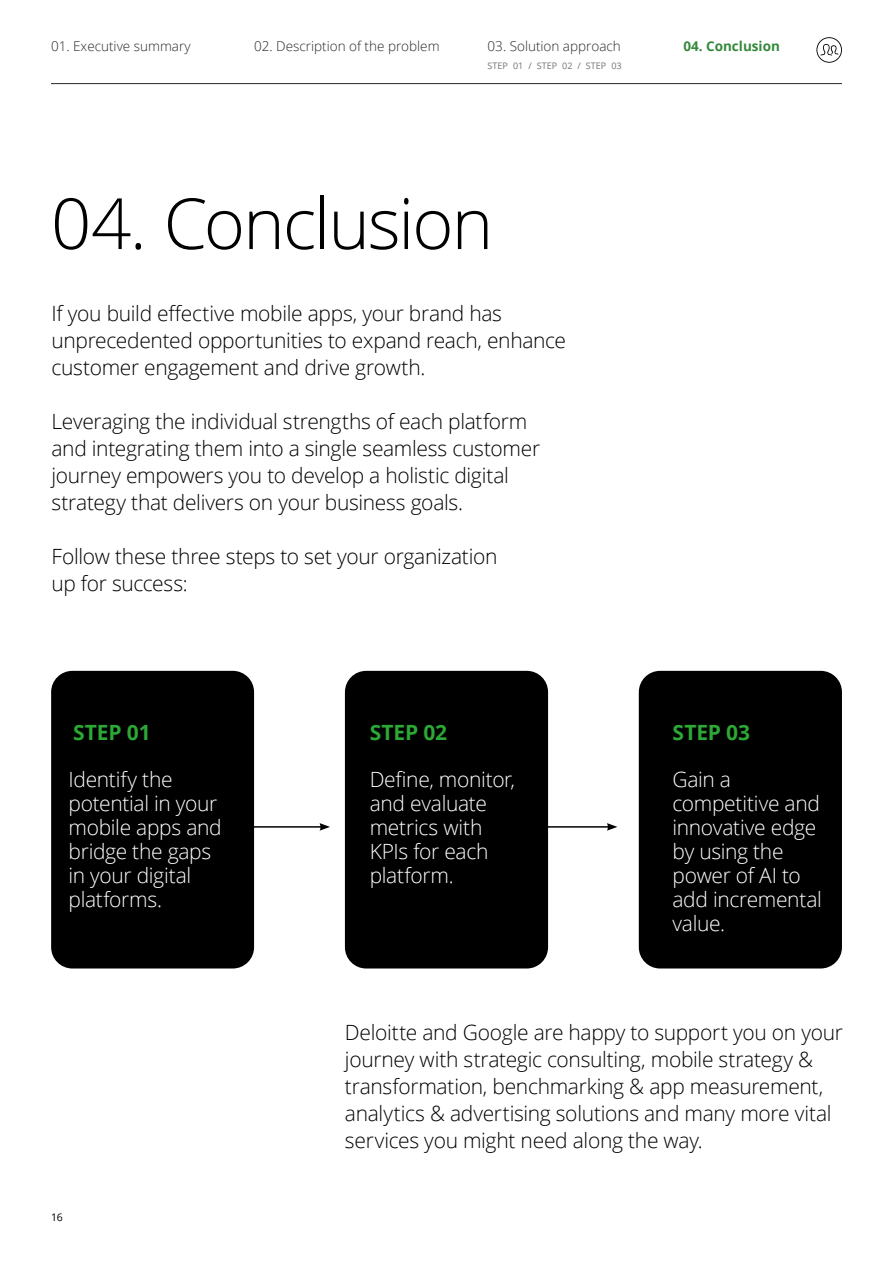
<style>
.page{position:relative;width:893px;height:1263px;background:#fff}
.page>*{position:absolute;margin:0;border:0;box-sizing:border-box;transform-origin:0 0}
.t1{font:300 70.5px "Open Sans";letter-spacing:-.03em;color:#000}
.t2{font:300 21px/27px "Open Sans";letter-spacing:-.015em;color:#000}
.t3{font:300 21px/24px "Open Sans";letter-spacing:-.015em;color:#fff}
.t4{font:700 21px "Open Sans";letter-spacing:-.005em;color:#2ba835}
.t5{font:300 13.5px "Open Sans";color:#282827}
.t6{font:700 13.5px "Open Sans";color:#34893b}
.t7{font:10.5px "Open Sans";color:#000}
.t8{font:9px "Open Sans";color:#707377}
</style>
<div class="page">
<div style="left:51px;top:671px;width:203px;height:297px;background:#000;border-radius:21px"></div>
<div style="left:345px;top:671px;width:203px;height:297px;background:#000;border-radius:21px"></div>
<div style="left:639px;top:671px;width:203px;height:297px;background:#000;border-radius:21px"></div>
<hr style="left:240px;top:826px;width:82px;height:2px;background:#000">
<svg style="left:319px;top:823px;width:11px;height:8px"></svg>
<hr style="left:527px;top:826px;width:82px;height:2px;background:#000">
<svg style="left:607px;top:823px;width:10px;height:8px"></svg>
<hr style="left:51px;top:83px;width:791px;height:1px;background:#282827">
<svg style="left:816px;top:37px;width:26px;height:26px"></svg>
<p class="t5" style="left:51px;top:37px;width:141px">01. Executive summary</p>
<p class="t5" style="left:254px;top:37px;width:187px">02. Description of the problem</p>
<p class="t5" style="left:488px;top:37px;width:135px">03. Solution approach</p>
<p class="t6" style="left:683px;top:36px;width:98px">04. Conclusion</p>
<p class="t8" style="left:488px;top:59px;width:136px">STEP 01 / STEP 02 / STEP 03</p>
<h1 class="t1" style="left:51px;top:175px;width:444px">04. Conclusion</h1>
<p class="t2" style="left:51px;top:299px;width:516px">If you build effective mobile apps, your brand has unprecedented opportunities to expand reach, enhance customer engagement and drive growth.</p>
<p class="t2" style="left:51px;top:407px;width:490px">Leveraging the individual strengths of each platform and integrating them into a single seamless customer journey empowers you to develop a holistic digital strategy that delivers on your business goals.</p>
<p class="t2" style="left:51px;top:542px;width:448px">Follow these three steps to set your organization up for success:</p>
<p class="t4" style="left:73px;top:717px;width:79px">STEP 01</p>
<p class="t3" style="left:69px;top:767px;width:155px">Identify the potential in your mobile apps and bridge the gaps in your digital platforms.</p>
<p class="t3" style="left:370px;top:767px;width:147px">Define, monitor, and evaluate metrics with<br>KPIs for each platform.</p>
<p class="t3" style="left:672px;top:767px;width:151px">Gain a competitive and innovative edge by using the power of AI to add incremental value.</p>
<p class="t4" style="left:370px;top:717px;width:79px">STEP 02</p>
<p class="t4" style="left:672px;top:717px;width:79px">STEP 03</p>
<p class="t7" style="left:51px;top:1210px;width:13px">16</p>
<p class="t2" style="left:345px;top:1018px;width:499px">Deloitte and Google are happy to support you on your journey with strategic consulting, mobile strategy &amp; transformation, benchmarking &amp; app measurement, analytics &amp; advertising solutions and many more vital services you might need along the way.</p>
</div>
